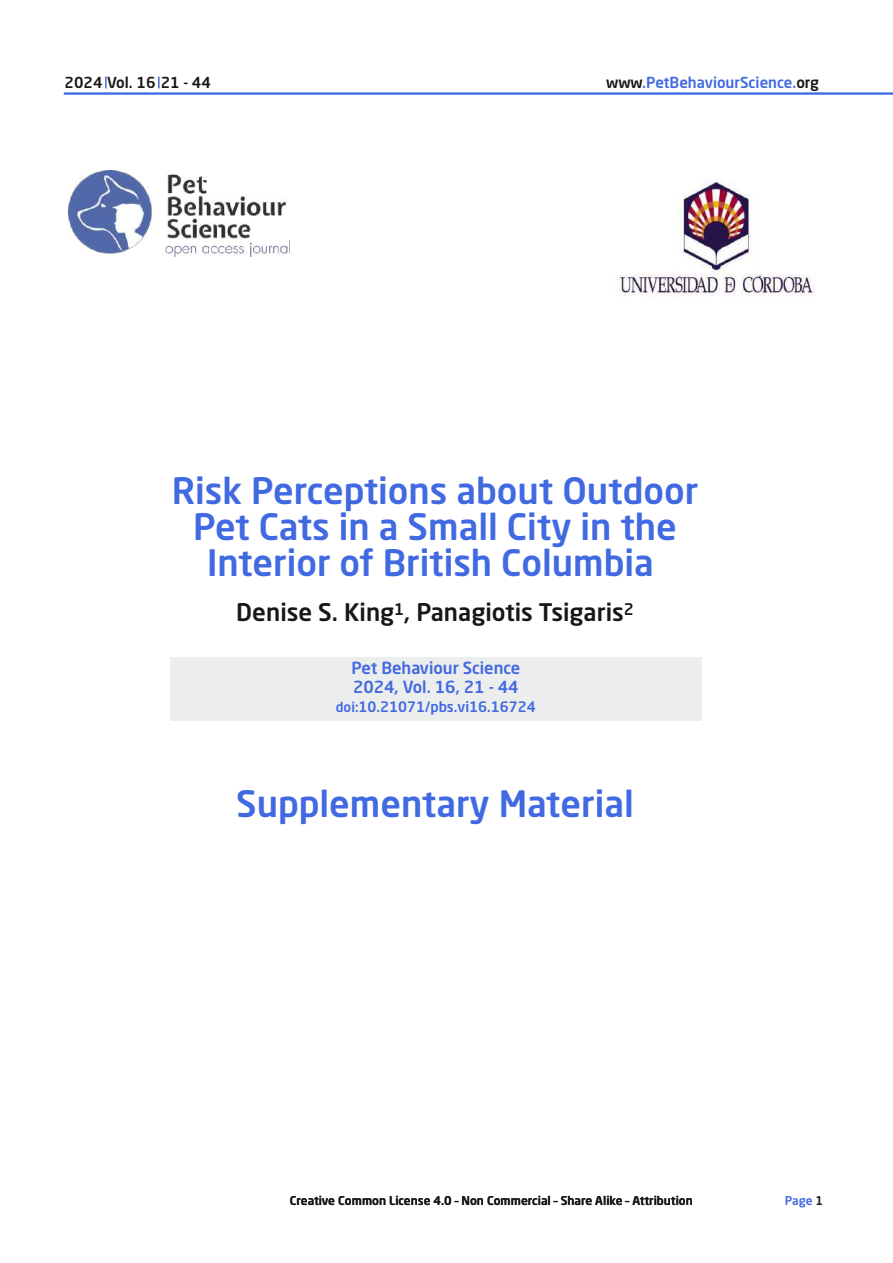
<style>
.page{position:relative;width:893px;height:1263px;background:#fff}
.page>*{position:absolute;margin:0;border:0;box-sizing:border-box;transform-origin:0 0}
.t1{font:500 36px/36.2px "Neo Sans Std";color:#4169e1;text-align:center}
.t2{font:500 24px "Neo Sans Std";color:#181715}
.t3{font:500 16.5px/18.8px "Neo Sans Std";letter-spacing:-.005em;color:#4169e1}
.t4{font:500 15px "Neo Sans Std";letter-spacing:-.005em;color:#4169e1}
.t5{font:500 15px "Neo Sans Std";color:#181715}
.t6{font:500 14.25px "Neo Sans Std";color:#4169e1}
.t7{font:500 12px "Neo Sans Std";color:#181715}
.t8{font:500 12px "Neo Sans Std";color:#4169e1}
.s1{color:#181715}
.s2{font-size:13.5px}
</style>
<div class="page">
<img style="left:620px;top:181px;width:196px;height:116px">
<div style="left:170px;top:657px;width:532px;height:64px;background:#eceded"></div>
<img style="left:68px;top:170px;width:220px;height:87px">
<hr style="left:64px;top:92px;width:829px;height:3px;background:#4169e1">
<svg style="left:105px;top:77px;width:2px;height:11px"></svg>
<svg style="left:158px;top:77px;width:2px;height:11px"></svg>
<p class="t5" style="left:65px;top:76px;width:148px">2024 Vol. 16 21 - 44</p>
<p class="t4" style="left:606px;top:77px;width:214px"><span class="s1">www</span>.PetBehaviourScience.<span class="s1">org</span></p>
<p class="t1" style="left:172px;top:476px;width:528px">Risk Perceptions about Outdoor<br>Pet Cats in a Small City in the<br>Interior of British Columbia</p>
<p class="t2" style="left:236px;top:603px;width:399px">Denise S. King<sup>1</sup>, Panagiotis Tsigaris<sup>2</sup></p>
<p class="t3" style="left:351px;top:660px;width:170px">Pet Behaviour Science<br>2024, Vol. 16, 21 - 44</p>
<p class="t6" style="left:336px;top:701px;width:202px"><span class="s2">doi:</span>10.21071/pbs.vi16.16724</p>
<p class="t1" style="left:236px;top:790px;width:399px">Supplementary Material</p>
<p class="t7" style="left:290px;top:1196px;width:404px">Creative Common License 4.0 – Non Commercial – Share Alike – Attribution</p>
<p class="t8" style="left:785px;top:1196px;width:40px">Page <span class="s1">1</span></p>
</div>
